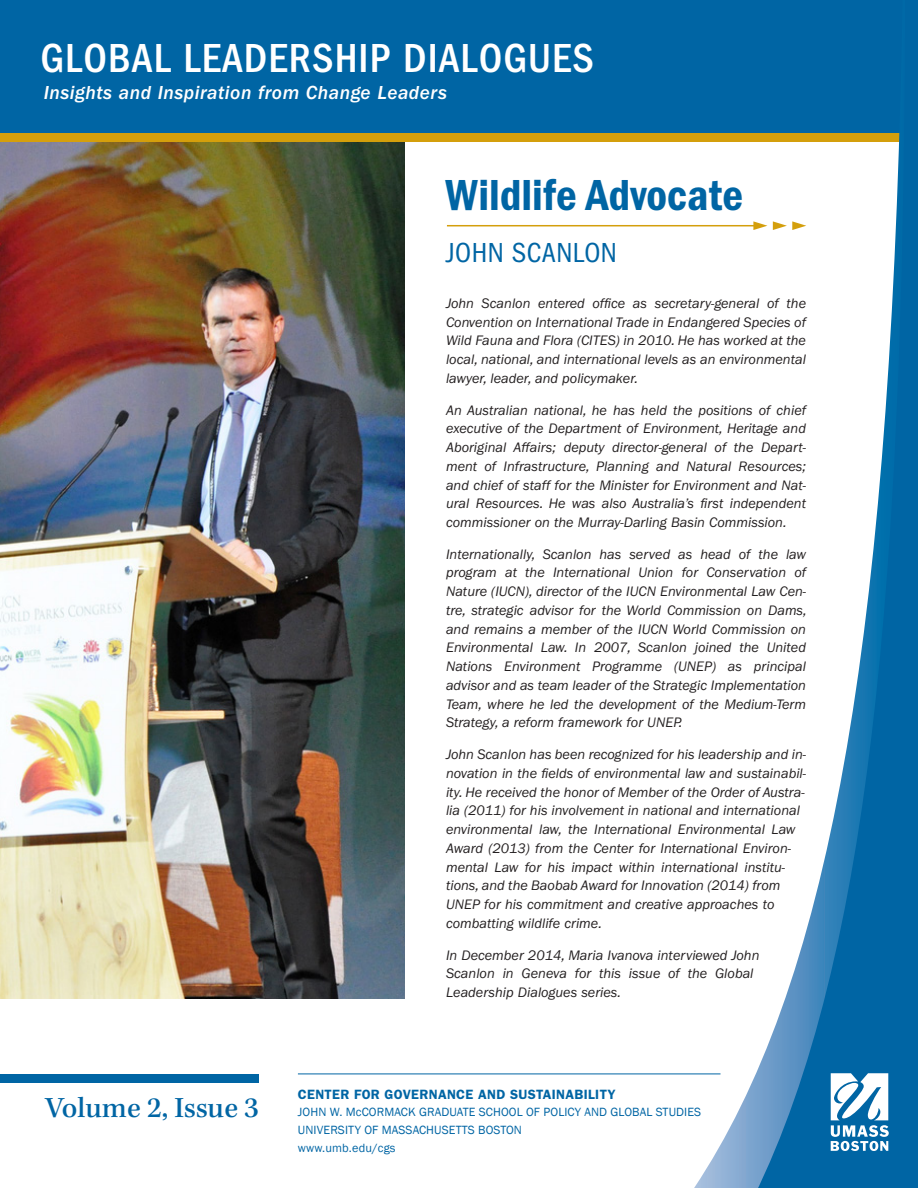
<style>
.page{position:relative;width:918px;height:1188px;background:#fff}
.page>*{position:absolute;margin:0;border:0;box-sizing:border-box;transform-origin:0 0}
.t1{font:45px "ITC Franklin Gothic Std Dm Cd";color:#0065a4}
.t2{font:500 condensed 42px "ITC Franklin Gothic Std";letter-spacing:.025em;color:#fff}
.t3{font:500 30px "Kepler Std";letter-spacing:-.005em;color:#0065a4}
.t4{font:condensed 28.5px "ITC Franklin Gothic Std";letter-spacing:.015em;color:#0065a4}
.t5{font:19.5px "ITC Franklin Gothic Std Med It";letter-spacing:.025em;color:#fff}
.t6{font:italic 14.25px/18.8px "ITC Franklin Gothic Std";color:#231f20;text-align:justify}
.t7{font:600 13.5px "ITC Franklin Gothic Std";letter-spacing:.025em;color:#0065a4}
.t8{font:12.3px/17.1px "Franklin Gothic";letter-spacing:.01em;color:#0065a4}
</style>
<div class="page">
<img style="left:0;top:142px;width:405px;height:857px">
<div style="left:0;top:0;width:912px;height:134px;background:#0065a4"></div>
<div style="left:0;top:134px;width:918px;height:8px;background:#d49f0c"></div>
<svg style="left:694px;top:133px;width:48px;height:1055px"></svg>
<svg style="left:742px;top:0;width:176px;height:1188px"></svg>
<svg style="left:831px;top:1073px;width:58px;height:78px"></svg>
<hr style="left:298px;top:1074px;width:423px;height:1px;background:#0065a4">
<div style="left:0;top:1074px;width:259px;height:9px;background:#0065a4"></div>
<hr style="left:447px;top:225px;width:309px;height:1px;background:#d49f0c">
<svg style="left:753px;top:221px;width:14px;height:9px"></svg>
<svg style="left:773px;top:221px;width:33px;height:9px"></svg>
<h2 class="t2" style="left:40px;top:34px;width:555px">GLOBAL LEADERSHIP DIALOGUES</h2>
<h3 class="t5" style="left:44px;top:82px;width:405px">Insights and Inspiration from Change Leaders</h3>
<h1 class="t1" style="left:446px;top:169px;width:299px">Wildlife Advocate</h1>
<h3 class="t4" style="left:446px;top:236px;width:172px">JOHN SCANLON</h3>
<h3 class="t3" style="left:45px;top:1090px;width:215px">Volume 2, Issue 3</h3>
<p class="t6" style="left:446px;top:294px;width:362px">John Scanlon entered office as secretary-general of the Convention on International Trade in Endangered Species of Wild Fauna and Flora (CITES) in 2010. He has worked at the local, national, and international levels as an environmental lawyer, leader, and policymaker.</p>
<p class="t6" style="left:446px;top:401px;width:362px">An Australian national, he has held the positions of chief executive of the Department of Environment, Heritage and Aboriginal Affairs; deputy director-general of the Depart&shy;ment of Infrastructure, Planning and Natural Resources; and chief of staff for the Minister for Environment and Nat&shy;ural Resources. He was also Australia’s first independent commissioner on the Murray-Darling Basin Commission.</p>
<p class="t6" style="left:446px;top:545px;width:362px">Internationally, Scanlon has served as head of the law program at the International Union for Conservation of Nature (IUCN), director of the IUCN Environmental Law Cen&shy;tre, strategic advisor for the World Commission on Dams, and remains a member of the IUCN World Commission on Environmental Law. In 2007, Scanlon joined the United Nations Environment Programme (UNEP) as principal advisor and as team leader of the Strategic Implementation Team, where he led the development of the Medium-Term Strategy, a reform framework for UNEP.</p>
<p class="t6" style="left:446px;top:745px;width:362px;text-align:left">John Scanlon has been recognized for his leadership and in&shy;novation in the fields of environmental law and sustainabil&shy;ity. He received the honor of Member of the Order of Austra&shy;lia (2011) for his involvement in national and international environmental law, the International Environmental Law Award (2013) from the Center for International Environ&shy;mental Law for his impact within international institu&shy;tions, and the Baobab Award for Innovation (2014) from UNEP for his commitment and creative approaches to combatting wildlife crime.</p>
<p class="t6" style="left:446px;top:946px;width:315px;text-align:left">In December 2014, Maria Ivanova interviewed John<br>Scanlon in Geneva for this issue of the Global<br>Leadership Dialogues series.</p>
<p class="t7" style="left:298px;top:1087px;width:319px">CENTER FOR GOVERNANCE AND SUSTAINABILITY</p>
<p class="t8" style="left:298px;top:1104px;width:405px">JOHN W. McCORMACK GRADUATE SCHOOL OF POLICY AND GLOBAL STUDIES<br>UNIVERSITY OF MASSACHUSETTS BOSTON</p>
<p class="t8" style="left:298px;top:1139px;width:99px">www.umb.edu/cgs</p>
</div>
